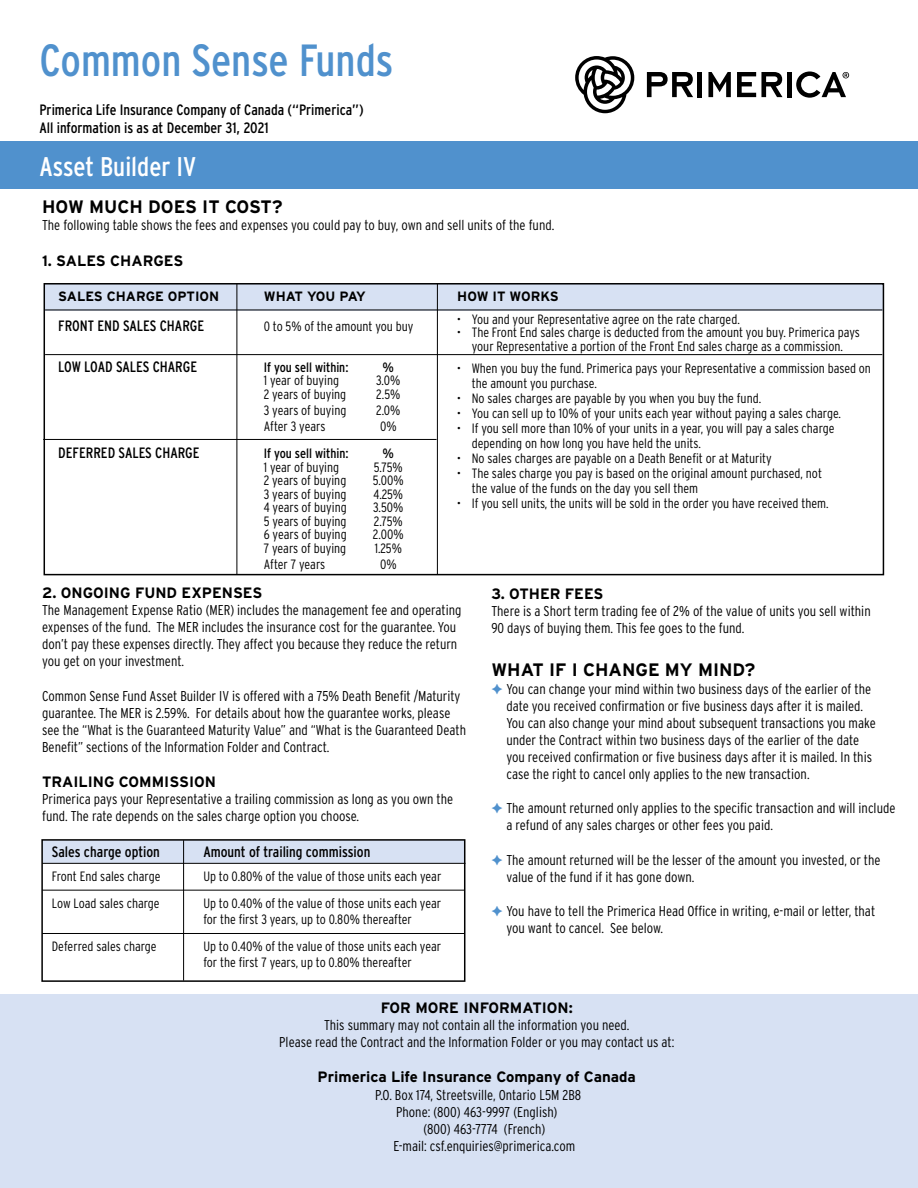
<style>
.page{position:relative;width:918px;height:1188px;background:#fff}
.page>*{position:absolute;margin:0;border:0;box-sizing:border-box;transform-origin:0 0}
.t1{font:condensed 45px "Interstate";color:#5091cd}
.t2{font:condensed 27px "Interstate";color:#fff}
.t3{font:700 18px "Interstate";color:#000}
.t4{font:condensed 15px/18px "Interstate";color:#000}
.t5{font:700 15px "Interstate";color:#000}
.t6{font:300 condensed 14.25px/17.1px "Interstate";color:#000}
.t7{font:300 condensed 13.5px/15px "Interstate";color:#000}
.t8{font:condensed 13.5px "Interstate";color:#000}
.t9{font:700 13.5px "Interstate";color:#000}
.t10{font:700 13.5px "Interstate";letter-spacing:-.055em;color:#000}
</style>
<div class="page">
<div style="left:0;top:141px;width:918px;height:48px;background:#5091cd"></div>
<svg style="left:647px;top:72px;width:46px;height:25px"></svg>
<hr style="left:698px;top:72px;width:4px;height:25px;background:#000">
<svg style="left:737px;top:72px;width:46px;height:25px"></svg>
<div style="left:787px;top:72px;width:5px;height:25px;background:#000"></div>
<svg style="left:575px;top:56px;width:59px;height:57px"></svg>
<svg style="left:708px;top:72px;width:23px;height:25px"></svg>
<svg style="left:796px;top:71px;width:53px;height:27px"></svg>
<div style="left:45px;top:284px;width:837px;height:27px;background:#d7e1f3"></div>
<div style="left:42px;top:840px;width:422px;height:23px;background:#d7e1f3"></div>
<div style="left:0;top:995px;width:918px;height:193px;background:#d7e1f3"></div>
<div style="left:44px;top:283px;width:840px;height:292px;border:2px solid #000"></div>
<hr style="left:45px;top:310px;width:837px;height:1px;background:#000">
<hr style="left:45px;top:354px;width:837px;height:1px;background:#000">
<hr style="left:43px;top:439px;width:394px;height:1px;background:#000">
<hr style="left:437px;top:284px;width:1px;height:291px;background:#000">
<hr style="left:237px;top:284px;width:1px;height:291px;background:#000">
<div style="left:41px;top:839px;width:424px;height:143px;border:2px solid #000"></div>
<hr style="left:183px;top:840px;width:1px;height:141px;background:#000">
<hr style="left:42px;top:863px;width:423px;height:1px;background:#000">
<hr style="left:42px;top:890px;width:422px;height:1px;background:#000">
<hr style="left:42px;top:933px;width:422px;height:1px;background:#000">
<h1 class="t1" style="left:39px;top:35px;width:355px">Common Sense Funds</h1>
<p class="t4" style="left:39px;top:101px;width:326px">Primerica Life Insurance Company of Canada (“Primerica”)<br>All information is as at December 31, 2021</p>
<h2 class="t2" style="left:39px;top:151px;width:158px">Asset Builder IV</h2>
<p class="t3" style="left:42px;top:197px;width:242px">HOW MUCH DOES IT COST?</p>
<p class="t6" style="left:42px;top:217px;width:514px">The following table shows the fees and expenses you could pay to buy, own and sell units of the fund.</p>
<p class="t5" style="left:42px;top:253px;width:143px">1. SALES CHARGES</p>
<p class="t9" style="left:58px;top:289px;width:163px">SALES CHARGE OPTION</p>
<p class="t10" style="left:264px;top:289px;width:104px">WHAT YOU PAY</p>
<p class="t9" style="left:457px;top:289px;width:103px">HOW IT WORKS</p>
<p class="t4" style="left:58px;top:317px;width:147px">FRONT END SALES CHARGE</p>
<p class="t7" style="left:264px;top:319px;width:151px">0 to 5% of the amount you buy</p>
<p class="t4" style="left:58px;top:357px;width:140px">LOW LOAD SALES CHARGE</p>
<p class="t8" style="left:264px;top:359px;width:86px">If you sell within:</p>
<p class="t8" style="left:383px;top:359px;width:13px">%</p>
<p class="t7" style="left:264px;top:373px;width:77px">1 year of buying</p>
<p class="t7" style="left:376px;top:373px;width:26px">3.0%</p>
<p class="t7" style="left:264px;top:386px;width:84px">2 years of buying</p>
<p class="t7" style="left:376px;top:386px;width:26px">2.5%</p>
<p class="t7" style="left:264px;top:403px;width:84px">3 years of buying</p>
<p class="t7" style="left:376px;top:403px;width:26px">2.0%</p>
<p class="t7" style="left:264px;top:419px;width:63px">After 3 years</p>
<p class="t7" style="left:380px;top:419px;width:18px">0%</p>
<p class="t4" style="left:58px;top:444px;width:143px">DEFERRED SALES CHARGE</p>
<p class="t8" style="left:264px;top:446px;width:86px">If you sell within:</p>
<p class="t8" style="left:383px;top:446px;width:13px">%</p>
<p class="t7" style="left:264px;top:459px;width:77px">1 year of buying</p>
<p class="t7" style="left:374px;top:459px;width:30px">5.75%</p>
<p class="t7" style="left:264px;top:473px;width:84px">2 years of buying</p>
<p class="t7" style="left:373px;top:473px;width:32px">5.00%</p>
<p class="t7" style="left:264px;top:486px;width:84px">3 years of buying</p>
<p class="t7" style="left:374px;top:486px;width:31px">4.25%</p>
<p class="t7" style="left:264px;top:500px;width:84px">4 years of buying</p>
<p class="t7" style="left:373px;top:500px;width:32px">3.50%</p>
<p class="t7" style="left:264px;top:513px;width:84px">5 years of buying</p>
<p class="t7" style="left:374px;top:513px;width:30px">2.75%</p>
<p class="t7" style="left:264px;top:527px;width:84px">6 years of buying</p>
<p class="t7" style="left:373px;top:527px;width:32px">2.00%</p>
<p class="t7" style="left:264px;top:540px;width:84px">7 years of buying</p>
<p class="t7" style="left:375px;top:540px;width:29px">1.25%</p>
<p class="t7" style="left:264px;top:556px;width:63px">After 7 years</p>
<p class="t7" style="left:380px;top:556px;width:18px">0%</p>
<p class="t7" style="left:457px;top:311px;width:284px">• You and your Representative agree on the rate charged.</p>
<p class="t7" style="left:457px;top:326px;width:405px;line-height:13.5px;text-align:center">• The Front End sales charge is deducted from the amount you buy. Primerica pays your Representative a portion of the Front End sales charge as a commission.</p>
<p class="t7" style="left:472px;top:361px;width:401px;text-indent:-15px">• When you buy the fund. Primerica pays your Representative a commission based on the amount you purchase.</p>
<p class="t7" style="left:457px;top:391px;width:306px">• No sales charges are payable by you when you buy the fund.</p>
<p class="t7" style="left:457px;top:406px;width:386px">• You can sell up to 10% of your units each year without paying a sales charge.</p>
<p class="t7" style="left:472px;top:421px;width:364px;text-indent:-15px">• If you sell more than 10% of your units in a year, you will pay a sales charge depending on how long you have held the units.</p>
<p class="t7" style="left:457px;top:451px;width:316px">• No sales charges are payable on a Death Benefit or at Maturity</p>
<p class="t7" style="left:472px;top:466px;width:352px;text-indent:-15px">• The sales charge you pay is based on the original amount purchased, not the value of the funds on the day you sell them</p>
<p class="t7" style="left:457px;top:496px;width:373px">• If you sell units, the units will be sold in the order you have received them.</p>
<p class="t5" style="left:42px;top:584px;width:222px">2. ONGOING FUND EXPENSES</p>
<p class="t6" style="left:42px;top:601px;width:421px">The Management Expense Ratio (MER) includes the management fee and operating expenses of the fund. The MER includes the insurance cost for the guarantee. You don’t pay these expenses directly. They affect you because they reduce the return you get on your investment.</p>
<p class="t6" style="left:42px;top:687px;width:425px">Common Sense Fund Asset Builder IV is offered with a 75% Death Benefit /Maturity guarantee. The MER is 2.59%. For details about how the guarantee works, please see the “What is the Guaranteed Maturity Value” and “What is the Guaranteed Death Benefit” sections of the Information Folder and Contract.</p>
<p class="t5" style="left:42px;top:773px;width:175px">TRAILING COMMISSION</p>
<p class="t6" style="left:42px;top:790px;width:413px">Primerica pays your Representative a trailing commission as long as you own the fund. The rate depends on the sales charge option you choose.</p>
<p class="t4" style="left:52px;top:843px;width:110px">Sales charge option</p>
<p class="t4" style="left:203px;top:843px;width:169px">Amount of trailing commission</p>
<p class="t7" style="left:52px;top:869px;width:110px">Front End sales charge</p>
<p class="t7" style="left:203px;top:869px;width:240px">Up to 0.80% of the value of those units each year</p>
<p class="t7" style="left:52px;top:896px;width:109px">Low Load sales charge</p>
<p class="t7" style="left:203px;top:895px;width:239px;line-height:16.2px">Up to 0.40% of the value of those units each year for the first 3 years, up to 0.80% thereafter</p>
<p class="t7" style="left:52px;top:938px;width:106px">Deferred sales charge</p>
<p class="t7" style="left:203px;top:938px;width:239px;line-height:16.2px">Up to 0.40% of the value of those units each year for the first 7 years, up to 0.80% thereafter</p>
<p class="t5" style="left:491px;top:585px;width:114px">3. OTHER FEES</p>
<p class="t6" style="left:491px;top:602px;width:381px">There is a Short term trading fee of 2% of the value of units you sell within<br>90 days of buying them. This fee goes to the fund.</p>
<p class="t3" style="left:491px;top:660px;width:266px">WHAT IF I CHANGE MY MIND?</p>
<p class="t6" style="left:506px;top:680px;width:371px">You can change your mind within two business days of the earlier of the date you received confirmation or five business days after it is mailed.<br>You can also change your mind about subsequent transactions you make under the Contract within two business days of the earlier of the date you received confirmation or five business days after it is mailed. In this case the right to cancel only applies to the new transaction.</p>
<p class="t6" style="left:506px;top:800px;width:391px">The amount returned only applies to the specific transaction and will include a refund of any sales charges or other fees you paid.</p>
<p class="t6" style="left:506px;top:851px;width:376px">The amount returned will be the lesser of the amount you invested, or the value of the fund if it has gone down.</p>
<p class="t6" style="left:506px;top:902px;width:370px">You have to tell the Primerica Head Office in writing, e-mail or letter, that you want to cancel. See below.</p>
<p class="t5" style="left:381px;top:999px;width:194px">FOR MORE INFORMATION:</p>
<p class="t6" style="left:279px;top:1017px;width:397px;text-align:center">This summary may not contain all the information you need.<br>Please read the Contract and the Information Folder or you may contact us at:</p>
<p class="t5" style="left:318px;top:1069px;width:320px">Primerica Life Insurance Company of Canada</p>
<p class="t6" style="left:375px;top:1086px;width:208px">P.O. Box 174, Streetsville, Ontario L5M 2B8</p>
<p class="t6" style="left:396px;top:1103px;width:163px">Phone: (800) 463-9997 (English)</p>
<p class="t6" style="left:423px;top:1120px;width:123px">(800) 463-7774 (French)</p>
<p class="t6" style="left:393px;top:1137px;width:183px">E-mail: csf.enquiries@primerica.com</p>
</div>
